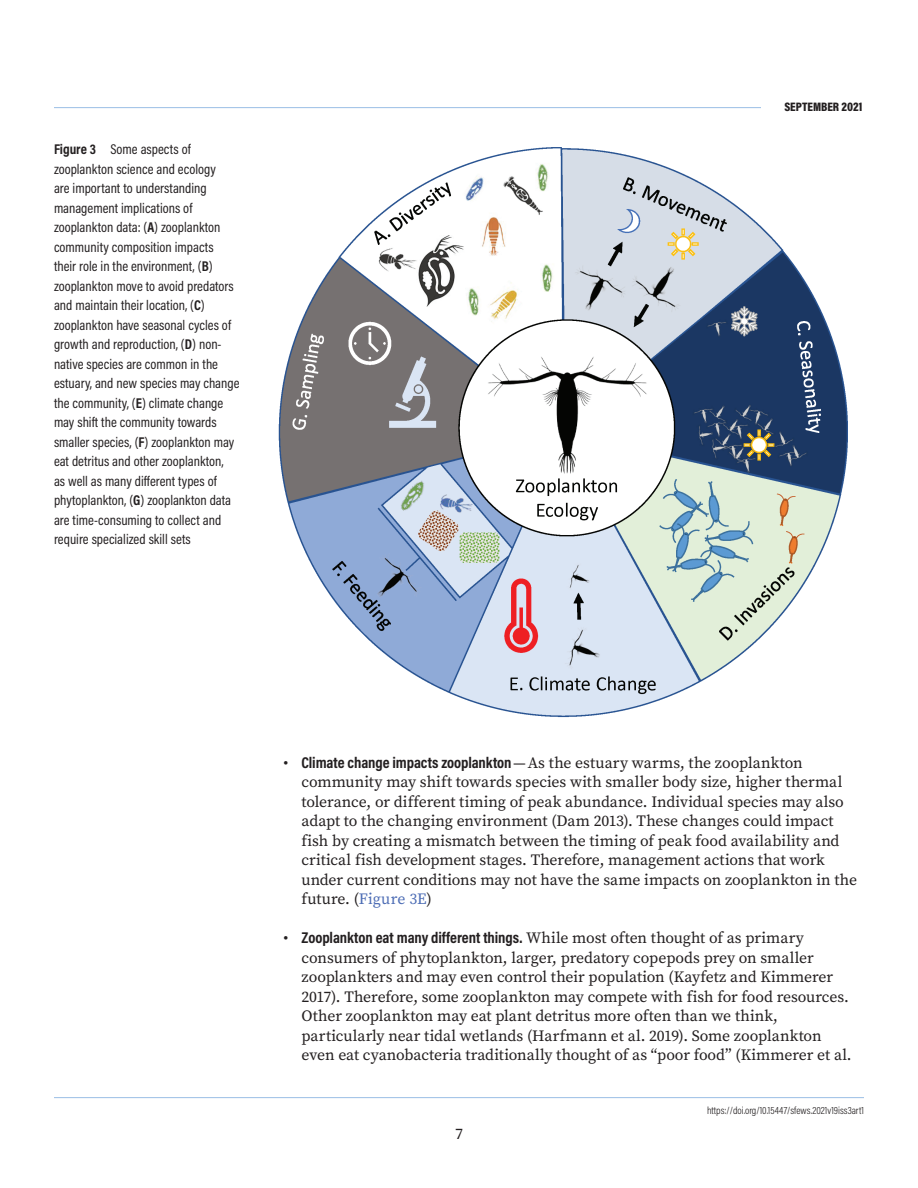
<style>
.page{position:relative;width:918px;height:1188px;background:#fff}
.page>*{position:absolute;margin:0;border:0;box-sizing:border-box;transform-origin:0 0}
.t1{font:15.75px/19.5px "Source Serif Pro";letter-spacing:-.005em;color:#231f20}
.t2{font:700 15.75px "Acumin Pro Cond";letter-spacing:-.005em;color:#231f20}
.t3{font:14.25px/19.5px "Acumin Pro Cond";color:#231f20}
.t4{font:900 12.3px "Acumin Pro Cond";color:#231f20}
.t5{font:300 10.5px "Acumin Pro Cond";color:#231f20}
.s1{font-weight:700}
.s2{font-family:"Acumin Pro Cond";font-weight:700}
.s3{color:#4d6db5}
.s4{font-family:"Source Serif Pro";font-weight:400}
</style>
<div class="page">
<hr style="left:54px;top:107px;width:806px;height:1px;background:#9abfe5">
<hr style="left:54px;top:1097px;width:810px;height:1px;background:#9abfe5">
<div style="left:761px;top:95px;width:103px;height:23px;background:#fff"></div>
<img style="left:278px;top:147px;width:570px;height:571px">
<p class="t3" style="left:54px;top:140px;width:187px"><span class="s1">Figure 3</span> Some aspects of zooplankton science and ecology<br>are important to understanding management implications of zooplankton data: (<span class="s1">A</span>) zooplankton community composition impacts<br>their role in the environment, (<span class="s1">B</span>) zooplankton move to avoid predators and maintain their location, (<span class="s1">C</span>) zooplankton have seasonal cycles of growth and reproduction, (<span class="s1">D</span>) non&shy;native species are common in the estuary, and new species may change the community, (<span class="s1">E</span>) climate change may shift the community towards smaller species, (<span class="s1">F</span>) zooplankton may eat detritus and other zooplankton,<br>as well as many different types of phytoplankton, (<span class="s1">G</span>) zooplankton data are time-consuming to collect and require specialized skill sets</p>
<p class="t4" style="left:784px;top:99px;width:80px">SEPTEMBER 2021</p>
<p class="t1" style="left:302px;top:753px;width:557px;text-indent:-18px">• <span class="s2">Climate change impacts zooplankton</span>—As the estuary warms, the zooplankton community may shift towards species with smaller body size, higher thermal tolerance, or different timing of peak abundance. Individual species may also adapt to the changing environment (Dam 2013). These changes could impact fish by creating a mismatch between the timing of peak food availability and critical fish development stages. Therefore, management actions that work under current conditions may not have the same impacts on zooplankton in the future. (<span class="s3">Figure 3E</span>)</p>
<p class="t2" style="left:284px;top:928px;width:522px"><span class="s4">•</span> Zooplankton eat many different things. <span class="s4">While most often thought of as primary</span></p>
<p class="t1" style="left:302px;top:948px;width:552px">consumers of phytoplankton, larger, predatory copepods prey on smaller zooplankters and may even control their population (Kayfetz and Kimmerer 2017). Therefore, some zooplankton may compete with fish for food resources.<br>Other zooplankton may eat plant detritus more often than we think, particularly near tidal wetlands (Harfmann et al. 2019). Some zooplankton even eat cyanobacteria traditionally thought of as “poor food” (Kimmerer et al.</p>
<p class="t1" style="left:455px;top:1123px;width:9px">7</p>
<p class="t5" style="left:707px;top:1103px;width:158px">https://doi.org/10.15447/sfews.2021v19iss3art1</p>
</div>
